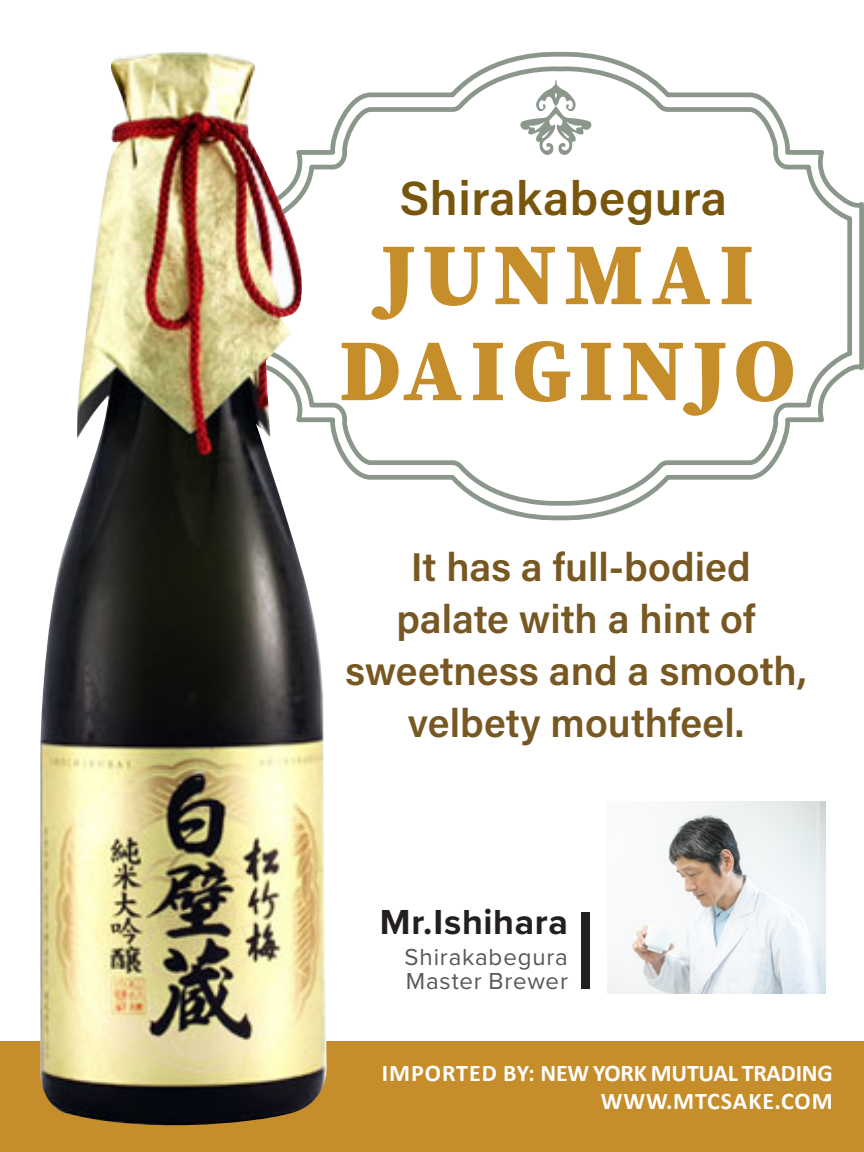
<style>
.page{position:relative;width:864px;height:1152px;background:#fff}
.page>*{position:absolute;margin:0;border:0;box-sizing:border-box;transform-origin:0 0}
.t1{font:900 88px "Source Serif Pro";letter-spacing:.08em;color:#c68d2b}
.t2{font:600 48px "Acumin Pro";letter-spacing:.01em;color:#79560e}
.t3{font:600 40px/52px "Acumin Pro";color:#785822;text-align:center}
.t4{font:700 36px "Proxima Nova";letter-spacing:.015em;color:#231f20}
.t5{font:700 24px/28.8px "Calibri";letter-spacing:.01em;color:#fff;text-align:right}
.t6{font:24px "Proxima Nova";letter-spacing:.035em;color:#57585a}
</style>
<div class="page">
<img style="left:607px;top:801px;width:218px;height:193px">
<svg style="left:492px;top:51px;width:372px;height:470px"></svg>
<svg style="left:330px;top:64px;width:524px;height:444px"></svg>
<div style="left:0;top:1042px;width:864px;height:110px;background:#c68d2b"></div>
<img style="left:39px;top:52px;width:291px;height:1074px">
<div style="left:581px;top:912px;width:9px;height:77px;background:#231f20"></div>
<p class="t2" style="left:400px;top:164px;width:329px">Shirakabegura</p>
<p class="t1" style="left:381px;top:213px;width:375px">JUNMAI</p>
<p class="t1" style="left:339px;top:309px;width:458px">DAIGINJO</p>
<p class="t3" style="left:345px;top:539px;width:463px">It has a full-bodied palate with a hint of sweetness and a smooth, velbety mouthfeel.</p>
<p class="t4" style="left:380px;top:895px;width:190px">Mr.Ishihara</p>
<p class="t6" style="left:405px;top:939px;width:165px">Shirakabegura</p>
<p class="t6" style="left:406px;top:963px;width:164px">Master Brewer</p>
<p class="t5" style="left:382px;top:1057px;width:452px">IMPORTED BY: NEW YORK MUTUAL TRADING<br>WWW.MTCSAKE.COM</p>
</div>
